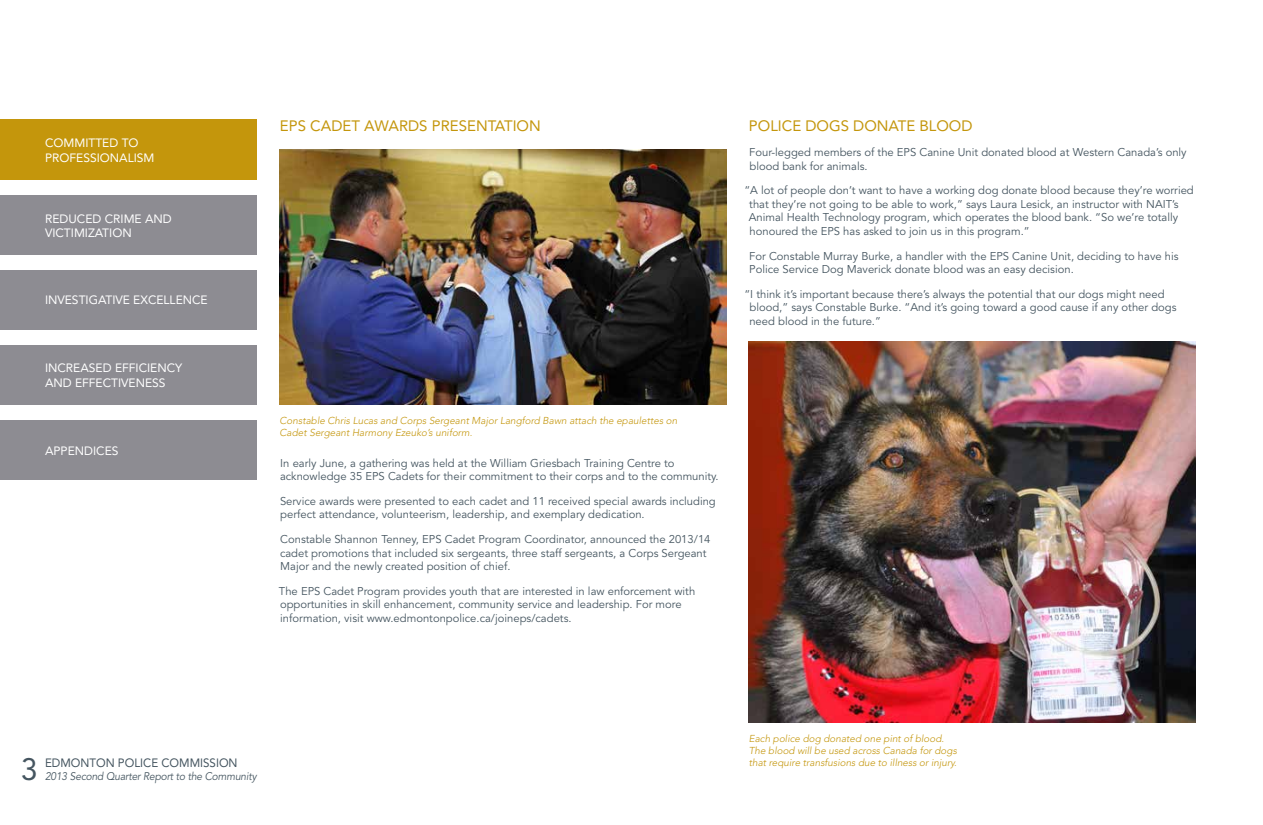
<style>
.page{position:relative;width:1263px;height:825px;background:#fff}
.page>*{position:absolute;margin:0;border:0;box-sizing:border-box;transform-origin:0 0}
.t1{font:30.75px "Avenir";color:#455560;scale:.96 1}
.t2{font:15px "Avenir";color:#c4960c}
.t3{font:12px/14.4px "Avenir";color:#fff}
.t4{font:12px "Avenir";color:#455560;scale:.96 1}
.t5{font:11.25px/13.5px "Avenir";color:#455560}
.t6{font:italic 11px "Avenir";letter-spacing:-.015em;color:#455560;scale:.93 1}
.t7{font:italic 300 10px/12px "Avenir";color:#c4960c}
</style>
<div class="page">
<div style="left:0;top:120px;width:257px;height:60px;background:#c4960c"></div>
<div style="left:0;top:195px;width:257px;height:60px;background:#8d8c92"></div>
<div style="left:0;top:270px;width:257px;height:60px;background:#8d8c92"></div>
<div style="left:0;top:420px;width:257px;height:60px;background:#8d8c92"></div>
<div style="left:0;top:345px;width:257px;height:60px;background:#8d8c92"></div>
<img style="left:748px;top:341px;width:447px;height:382px">
<img style="left:280px;top:149px;width:446px;height:256px">
<p class="t3" style="left:45px;top:136px;width:111px">COMMITTED TO<br>PROFESSIONALISM</p>
<p class="t3" style="left:45px;top:211px;width:128px">REDUCED CRIME AND<br>VICTIMIZATION</p>
<p class="t3" style="left:45px;top:293px;width:164px">I NVESTIGATIVE EXCELLENCE</p>
<p class="t3" style="left:45px;top:361px;width:139px">I NCREASED EFFICIENCY<br>AND EFFECTIVENESS</p>
<p class="t3" style="left:45px;top:443px;width:31px">APPENDI</p>
<p class="t3" style="left:96px;top:443px;width:16px">CES</p>
<h2 class="t2" style="left:280px;top:117px;width:262px">EPS CADET AWARDS PRESENTATION</h2>
<h2 class="t2" style="left:749px;top:117px;width:225px">POLICE DOG S DONATE BLOOD</h2>
<p class="t5" style="left:749px;top:146px;width:439px">Four-legged members of the EPS Canine U nit donated blood at Western Canada’s only blood bank for animals.</p>
<p class="t5" style="left:749px;top:184px;width:446px;text-indent:-4px">“A lot of people don’t want to have a working dog donate blood because they’re worried that they’re not going to be able to work,” says Laura Lesick, an instructor with NAIT’s Animal H ealth Technology program, which operates the blood bank. “So we’re totally honoured the EPS has asked to join us in this program.”</p>
<p class="t5" style="left:749px;top:249px;width:431px">For Constable M urray Burke, a handler with the EPS Canine U nit, deciding to have his<br>Police Service Dog M averick donate blood was an easy decision.</p>
<p class="t5" style="left:749px;top:288px;width:429px;text-indent:-5px">“I think it’s important because there’s always the potential that our dogs might need blood,” says Constable Burke. “And it’s going toward a good cause if any other dogs need blood in the future.”</p>
<p class="t7" style="left:280px;top:414px;width:399px">Constable Chris Lucas and Corps Sergeant Major Langford Bawn attach the epaulettes on<br>Cadet Sergeant Harmony Ezeuko’s uniform.</p>
<p class="t5" style="left:280px;top:456px;width:440px">I n early June, a gathering was held at the William Griesbach Training Centre to acknowledge 35 EPS Cadets for their commitment to their corps and to the community.</p>
<p class="t5" style="left:280px;top:495px;width:437px">Service awards were presented to each cadet and 11 received special awards including perfect attendance, volunteerism, leadership, and exemplary dedication.</p>
<p class="t5" style="left:280px;top:533px;width:432px">Constable Shannon Tenney, EPS Cadet Program Coordinator, announced the 2013/14 cadet promotions that included six sergeants, three staff sergeants, a Corps Sergeant<br>M ajor and the newly created position of chief.</p>
<p class="t5" style="left:279px;top:585px;width:418px">The EPS Cadet Program provides youth that are interested in law enforcement with opportunities in skill enhancement, community service and leadership. For more information, visit www.edmontonpolice.ca/joineps/cadets.</p>
<h1 class="t1" style="left:21px;top:751px;width:19px">3</h1>
<p class="t4" style="left:45px;top:756px;width:10px">EDMONTON</p>
<p class="t4" style="left:118px;top:756px;width:63px">POLICE COMMISSION</p>
<p class="t6" style="left:45px;top:770px;width:229px">2013 Second Quarter Report to the Community</p>
<p class="t7" style="left:749px;top:733px;width:210px">Each police dog donated one pint of blood.<br>The blood will be used across Canada for dogs that require transfusions due to illness or injury.</p>
</div>
